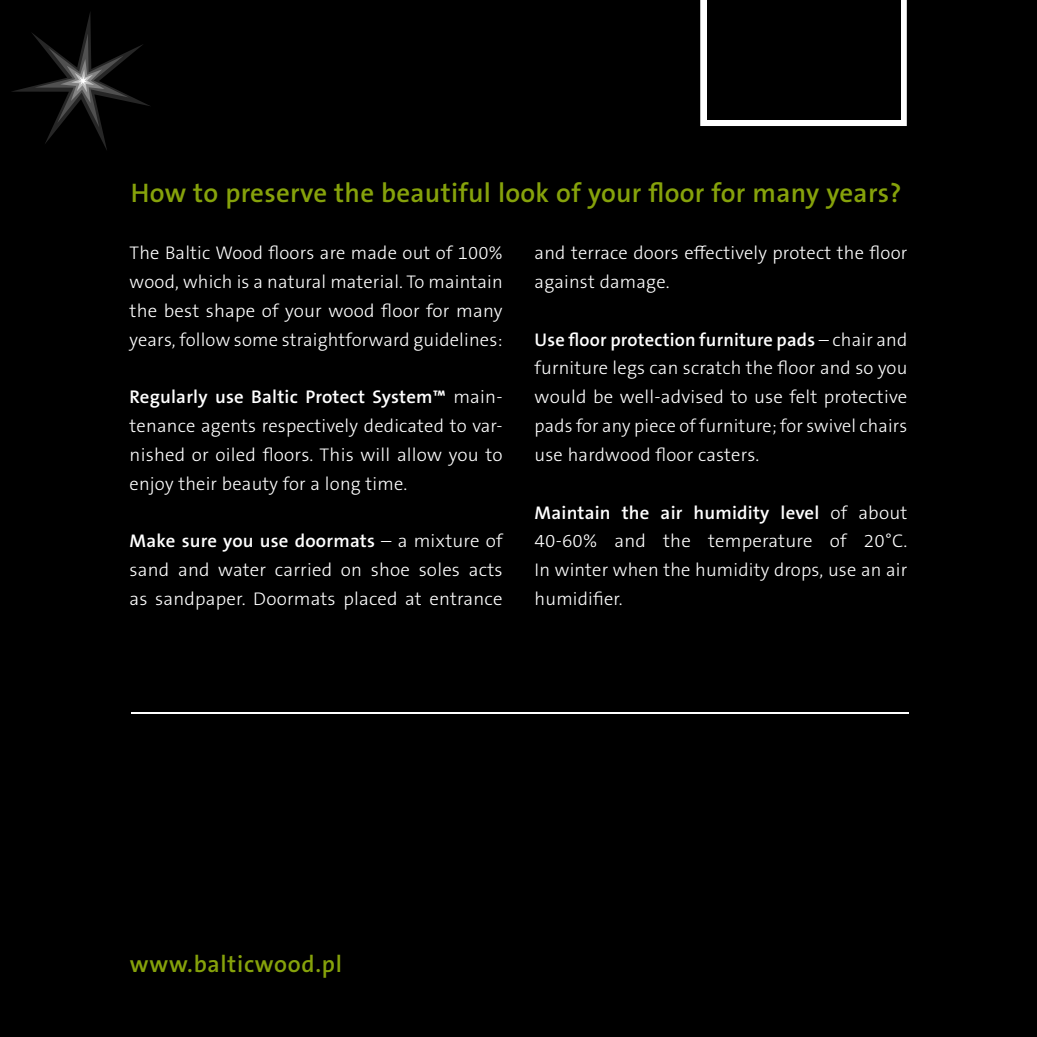
<style>
.page{position:relative;width:1037px;height:1037px;background:#000}
.page>*{position:absolute;margin:0;border:0;box-sizing:border-box;transform-origin:0 0}
.t1{font:600 27px "The Sans B W6";letter-spacing:.01em;color:#86a20b}
.t2{font:600 23.62px "The Sans B W6";letter-spacing:.03em;color:#86a20b}
.t3{font:300 18.45px/28.8px "The Sans B W3";letter-spacing:.01em;color:#fff;text-align:justify}
.t4{font:600 18.45px "The Sans B W6";letter-spacing:.01em;color:#fff}
.s1{font-family:"The Sans B W3";font-weight:300}
</style>
<div class="page">
<svg style="left:700px;top:0;width:207px;height:126px"></svg>
<div style="left:707px;top:0;width:193px;height:119px;background:#000"></div>
<svg style="left:12px;top:12px;width:138px;height:138px"></svg>
<hr style="left:131px;top:713px;width:777px;height:1px;background:#fff">
<h1 class="t1" style="left:131px;top:175px;width:772px">How to preserve the beautiful look of your floor for many years?</h1>
<p class="t3" style="left:130px;top:239px;width:375px">The Baltic Wood floors are made out of 100% wood, which is a natural material. To maintain the best shape of your wood floor for many years, follow some straightforward guidelines:</p>
<p class="t4" style="left:130px;top:385px;width:374px">Regularly use Baltic Protect System™ <span class="s1">main-</span></p>
<p class="t3" style="left:130px;top:412px;width:375px">tenance agents respectively dedicated to var&shy;nished or oiled floors. This will allow you to enjoy their beauty for a long time.</p>
<p class="t4" style="left:130px;top:529px;width:375px">Make sure you use doormats <span class="s1">– a mixture of</span></p>
<p class="t3" style="left:130px;top:556px;width:375px">sand and water carried on shoe soles acts as sandpaper. Doormats placed at entrance</p>
<p class="t3" style="left:535px;top:239px;width:374px">and terrace doors effectively protect the floor against damage.</p>
<p class="t4" style="left:535px;top:328px;width:374px">Use floor protection furniture pads <span class="s1">– chair and</span></p>
<p class="t3" style="left:535px;top:354px;width:374px">furniture legs can scratch the floor and so you would be well-advised to use felt protective pads for any piece of furniture; for swivel chairs use hardwood floor casters.</p>
<p class="t4" style="left:535px;top:500px;width:374px">Maintain the air humidity level <span class="s1">of about</span></p>
<p class="t3" style="left:535px;top:527px;width:374px">40-60% and the temperature of 20°C.<br>In winter when the humidity drops, use an air humidifier.</p>
<p class="t2" style="left:130px;top:949px;width:214px">www.balticwood.pl</p>
</div>
